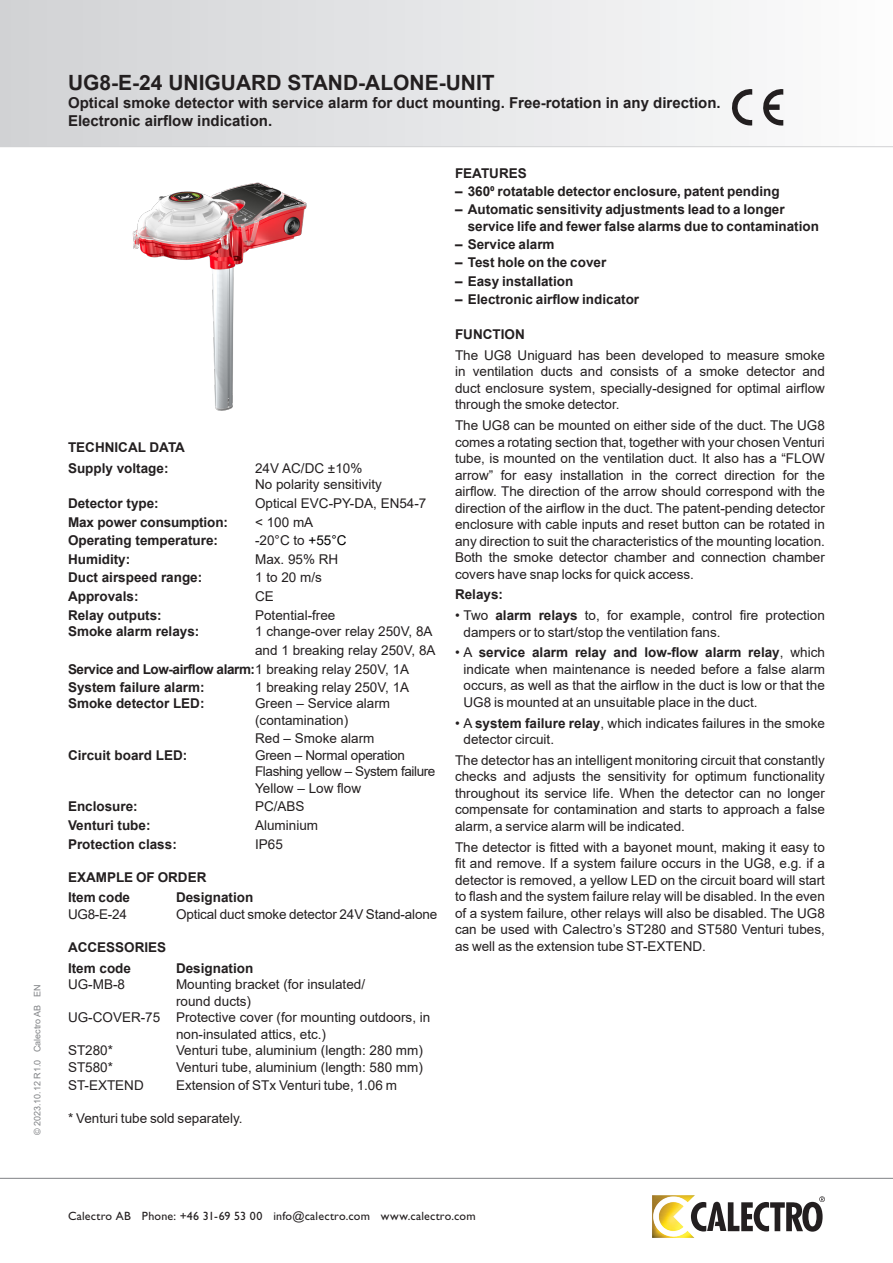
<style>
.page{position:relative;width:893px;height:1263px;background:#fff}
.page>*{position:absolute;margin:0;border:0;box-sizing:border-box;transform-origin:0 0}
.t1{font:700 21px "Arial";color:#231f20}
.t2{font:700 15px "Arial";color:#231f20}
.data_bröd{font:13.5px/16.5px "Arial";color:#231f20;text-align:justify}
.data_bröd-2{font:700 13.5px/16.2px "Arial";color:#231f20}
.data_bröd-3{font:700 13.5px "Arial";letter-spacing:-.03em;color:#231f20}
.data_9_pkt_utan_1mm_över{font:13.5px "Arial";letter-spacing:-.01em;color:#231f20}
.data_bröd-4{font:13.5px "Arial";letter-spacing:-.03em;color:#231f20}
.data_bröd-5{font:13.5px "Arial";letter-spacing:-.02em;color:#231f20}
.t3{font:12px "Gill Sans Std";letter-spacing:.015em;color:#231f20}
.t4{font:9px "Arial";color:#808285}
.s1{color:#000001}
.s2{font-weight:400}
.s3{font-weight:700}
</style>
<div class="page">
<div style="left:0;top:0;width:893px;height:147px;background:linear-gradient(to right,#d0d1d4,#fcfdfd)"></div>
<hr style="left:0;top:146px;width:893px;height:1px;background:#d1d2d4">
<hr style="left:0;top:1178px;width:893px;height:1px;background:#808285">
<svg style="left:731px;top:89px;width:21px;height:37px"></svg>
<svg style="left:762px;top:89px;width:21px;height:37px"></svg>
<svg style="left:697px;top:1196px;width:128px;height:36px"></svg>
<img style="left:652px;top:1195px;width:45px;height:43px">
<img style="left:132px;top:182px;width:175px;height:229px">
<p class="t4" style="left:31px;top:1135px;width:152px;rotate:-90deg">© 2023.10.12 R1.0 Calectro AB EN</p>
<p class="t1" style="left:68px;top:68px;width:428px">UG8-E-24 UNIGUARD STAND-ALONE-UNIT</p>
<p class="t2" style="left:68px;top:92px;width:654px">Optical smoke detector with service alarm for duct mounting. Free-rotation in any direction.</p>
<p class="t2" style="left:68px;top:110px;width:206px">Electronic airflow indication.</p>
<p class="data_bröd-2" style="left:68px;top:439px;width:118px">TECHNICAL DATA</p>
<p class="data_bröd-2" style="left:68px;top:460px;width:102px">Supply voltage:</p>
<p class="data_bröd" style="left:255px;top:460px;width:109px">24V AC/DC ±10%</p>
<p class="data_bröd" style="left:255px;top:476px;width:128px">No polarity sensitivity</p>
<p class="data_bröd-2" style="left:68px;top:495px;width:92px">Detector type:</p>
<p class="data_bröd" style="left:255px;top:495px;width:173px">Optical EVC-PY-DA, EN54-7</p>
<p class="data_bröd-2" style="left:68px;top:514px;width:161px">Max power consumption:</p>
<p class="data_bröd" style="left:255px;top:513px;width:60px">&lt; 100 mA</p>
<p class="data_bröd-2" style="left:68px;top:532px;width:152px">Operating temperature:</p>
<p class="data_bröd" style="left:255px;top:532px;width:93px">-20°C to <span class="s1">+55°C</span></p>
<p class="data_bröd-2" style="left:68px;top:551px;width:64px">Humidity:</p>
<p class="data_bröd" style="left:255px;top:551px;width:85px">Max. 95% RH</p>
<p class="data_bröd-2" style="left:68px;top:570px;width:136px">Duct airspeed range:</p>
<p class="data_bröd" style="left:255px;top:569px;width:68px">1 to 20 m/s</p>
<p class="data_bröd-2" style="left:68px;top:588px;width:72px">Approvals:</p>
<p class="data_bröd" style="left:255px;top:588px;width:20px">CE</p>
<p class="data_bröd-2" style="left:68px;top:607px;width:95px">Relay outputs:</p>
<p class="data_bröd" style="left:255px;top:607px;width:82px">Potential-free</p>
<p class="data_bröd-2" style="left:68px;top:623px;width:133px">Smoke alarm relays:</p>
<p class="data_bröd" style="left:255px;top:623px;width:179px">1 change-over relay 250V, 8A</p>
<p class="data_bröd" style="left:255px;top:642px;width:182px">and 1 breaking relay 250V, 8A</p>
<p class="data_bröd-3" style="left:68px;top:659px;width:343px">Service and Low-airflow alarm:<span class="s2">1 breaking relay 250V, 1A</span></p>
<p class="data_bröd-2" style="left:68px;top:679px;width:138px">System failure alarm:</p>
<p class="data_bröd" style="left:255px;top:679px;width:156px">1 breaking relay 250V, 1A</p>
<p class="data_bröd-2" style="left:68px;top:696px;width:138px">Smoke detector LED:</p>
<p class="data_bröd" style="left:255px;top:695px;width:137px">Green – Service alarm</p>
<p class="data_bröd" style="left:255px;top:711px;width:95px">(contamination)</p>
<p class="data_bröd" style="left:255px;top:730px;width:121px">Red – Smoke alarm</p>
<p class="data_bröd-2" style="left:68px;top:747px;width:121px">Circuit board LED:</p>
<p class="data_bröd-5" style="left:255px;top:746px;width:151px">Green – Normal operation</p>
<p class="data_bröd-4" style="left:255px;top:762px;width:182px">Flashing yellow – System failure</p>
<p class="data_bröd" style="left:255px;top:779px;width:108px">Yellow – Low flow</p>
<p class="data_bröd-2" style="left:68px;top:799px;width:71px">Enclosure:</p>
<p class="data_bröd" style="left:255px;top:798px;width:51px">PC/ABS</p>
<p class="data_bröd-2" style="left:68px;top:817px;width:84px">Venturi tube:</p>
<p class="data_bröd" style="left:255px;top:817px;width:65px">Aluminium</p>
<p class="data_bröd-2" style="left:68px;top:836px;width:110px">Protection class:</p>
<p class="data_bröd" style="left:255px;top:835px;width:29px">IP65</p>
<p class="data_bröd-2" style="left:68px;top:869px;width:140px">EXAMPLE OF ORDER</p>
<p class="data_bröd-2" style="left:68px;top:890px;width:64px">Item code</p>
<p class="data_bröd-2" style="left:176px;top:890px;width:79px">Designation</p>
<p class="data_9_pkt_utan_1mm_över" style="left:68px;top:905px;width:60px">UG8-E-24</p>
<p class="data_9_pkt_utan_1mm_över" style="left:176px;top:905px;width:263px">Optical duct smoke detector 24V Stand-alone</p>
<p class="data_bröd-2" style="left:68px;top:939px;width:100px">ACCESSORIES</p>
<p class="data_bröd-2" style="left:68px;top:960px;width:65px">Item code</p>
<p class="data_bröd-2" style="left:176px;top:960px;width:79px">Designation</p>
<p class="data_bröd" style="left:68px;top:976px;width:58px">UG-MB-8</p>
<p class="data_bröd" style="left:176px;top:976px;width:191px">Mounting bracket (for insulated/</p>
<p class="data_bröd" style="left:176px;top:992px;width:77px">round ducts)</p>
<p class="data_bröd" style="left:68px;top:1009px;width:364px;text-align:center">UG-COVER-75 Protective cover (for mounting outdoors, in non-insulated attics, etc.)</p>
<p class="data_bröd" style="left:68px;top:1042px;width:47px">ST280*</p>
<p class="data_bröd" style="left:176px;top:1042px;width:248px">Venturi tube, aluminium (length: 280 mm)</p>
<p class="data_bröd" style="left:68px;top:1058px;width:47px">ST580*</p>
<p class="data_bröd" style="left:176px;top:1058px;width:248px">Venturi tube, aluminium (length: 580 mm)</p>
<p class="data_bröd" style="left:68px;top:1076px;width:77px">ST-EXTEND</p>
<p class="data_bröd" style="left:176px;top:1076px;width:223px">Extension of STx Venturi tube, 1.06 m</p>
<p class="data_bröd" style="left:68px;top:1109px;width:176px">* Venturi tube sold separately.</p>
<p class="data_bröd-2" style="left:455px;top:165px;width:73px">FEATURES</p>
<p class="data_bröd-2" style="left:455px;top:183px;width:326px">– 360⁰ rotatable detector enclosure, patent pending</p>
<p class="data_bröd-2" style="left:468px;top:202px;width:353px;text-indent:-13px">– Automatic sensitivity adjustments lead to a longer service life and fewer false alarms due to contamination</p>
<p class="data_bröd-2" style="left:455px;top:236px;width:101px">– Service alarm</p>
<p class="data_bröd-2" style="left:455px;top:255px;width:153px">– Test hole on the cover</p>
<p class="data_bröd-2" style="left:455px;top:273px;width:120px">– Easy installation</p>
<p class="data_bröd-2" style="left:455px;top:291px;width:186px">– Electronic airflow indicator</p>
<p class="data_bröd-2" style="left:455px;top:326px;width:71px">FUNCTION</p>
<p class="data_bröd" style="left:455px;top:347px;width:371px">The UG8 Uniguard has been developed to measure smoke in ventilation ducts and consists of a smoke detector and duct enclosure system, specially-designed for optimal airflow through the smoke detector.</p>
<p class="data_bröd" style="left:455px;top:417px;width:371px">The UG8 can be mounted on either side of the duct. The UG8 comes a rotating section that, together with your chosen Venturi tube, is mounted on the ventilation duct. It also has a “FLOW arrow” for easy installation in the correct direction for the airflow. The direction of the arrow should correspond with the direction of the airflow in the duct. The patent-pending detector enclosure with cable inputs and reset button can be rotated in any direction to suit the characteristics of the mounting location.<br>Both the smoke detector chamber and connection chamber covers have snap locks for quick access.</p>
<p class="data_bröd-2" style="left:455px;top:587px;width:50px">Relays:</p>
<p class="data_bröd" style="left:463px;top:607px;width:363px;text-indent:-9px">• Two <span class="s3">alarm relays</span> to, for example, control fire protection dampers or to start/stop the ventilation fans.</p>
<p class="data_bröd" style="left:463px;top:644px;width:363px;text-indent:-9px">• A <span class="s3">service alarm relay and low-flow alarm relay</span>, which indicate when maintenance is needed before a false alarm occurs, as well as that the airflow in the duct is low or that the UG8 is mounted at an unsuitable place in the duct.</p>
<p class="data_bröd" style="left:463px;top:714px;width:363px;text-indent:-9px">• A <span class="s3">system failure relay</span>, which indicates failures in the smoke detector circuit.</p>
<p class="data_bröd" style="left:455px;top:752px;width:371px">The detector has an intelligent monitoring circuit that constantly checks and adjusts the sensitivity for optimum functionality throughout its service life. When the detector can no longer compensate for contamination and starts to approach a false alarm, a service alarm will be indicated.</p>
<p class="data_bröd" style="left:455px;top:839px;width:371px">The detector is fitted with a bayonet mount, making it easy to fit and remove. If a system failure occurs in the UG8, e.g. if a detector is removed, a yellow LED on the circuit board will start to flash and the system failure relay will be disabled. In the even of a system failure, other relays will also be disabled. The UG8 can be used with Calectro’s ST280 and ST580 Venturi tubes, as well as the extension tube ST-EXTEND.</p>
<p class="t3" style="left:68px;top:1209px;width:409px">Calectro AB Phone: +46 31-69 53 00 info@calectro.com www.calectro.com</p>
</div>
